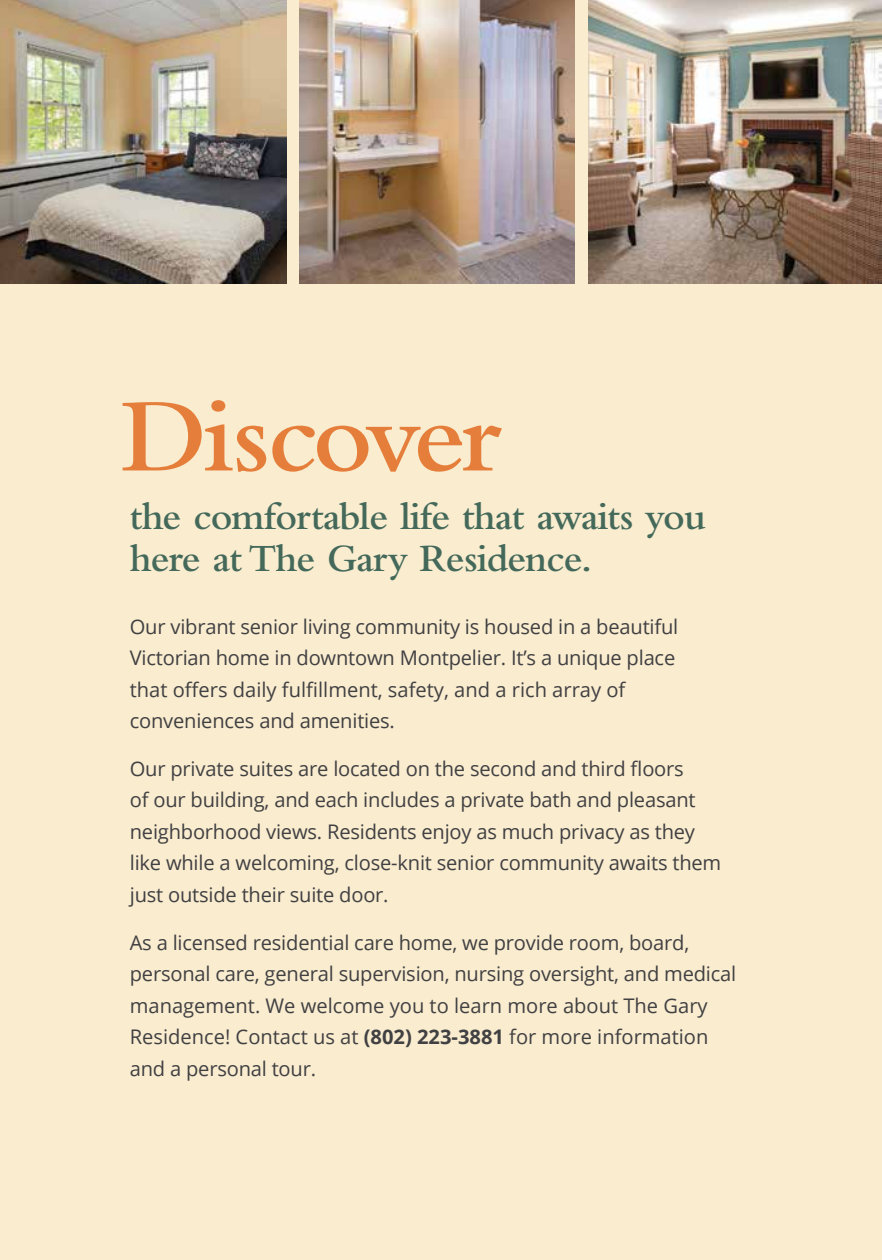
<style>
.page{position:relative;width:882px;height:1260px;background:#f9eccf}
.page>*{position:absolute;margin:0;border:0;box-sizing:border-box;transform-origin:0 0}
.t1{font:600 108.5px "Bembo Std";letter-spacing:-.04em;color:#e67e3b}
.t2{font:600 40.25px/42px "Bembo Std";letter-spacing:-.02em;color:#44695a}
.t3{font:20.12px/31.5px "Open Sans";letter-spacing:-.01em;color:#414042}
.s1{font-weight:700}
</style>
<div class="page">
<img style="left:0;top:0;width:286px;height:283px">
<img style="left:300px;top:0;width:275px;height:284px">
<img style="left:588px;top:0;width:294px;height:283px">
<h1 class="t1" style="left:120px;top:376px;width:383px">Discover</h1>
<h2 class="t2" style="left:130px;top:495px;width:578px">the comfortable life that awaits you here at The Gary Residence.</h2>
<p class="t3" style="left:130px;top:610px;width:550px">Our vibrant senior living community is housed in a beautiful Victorian home in downtown Montpelier. It’s a unique place that offers daily fulfillment, safety, and a rich array of conveniences and amenities.</p>
<p class="t3" style="left:130px;top:752px;width:593px">Our private suites are located on the second and third floors<br>of our building, and each includes a private bath and pleasant neighborhood views. Residents enjoy as much privacy as they like while a welcoming, close-knit senior community awaits them just outside their suite door.</p>
<p class="t3" style="left:130px;top:926px;width:608px">As a licensed residential care home, we provide room, board, personal care, general supervision, nursing oversight, and medical management. We welcome you to learn more about The Gary Residence! Contact us at <span class="s1">(802) 223-3881</span> for more information and a personal tour.</p>
</div>
